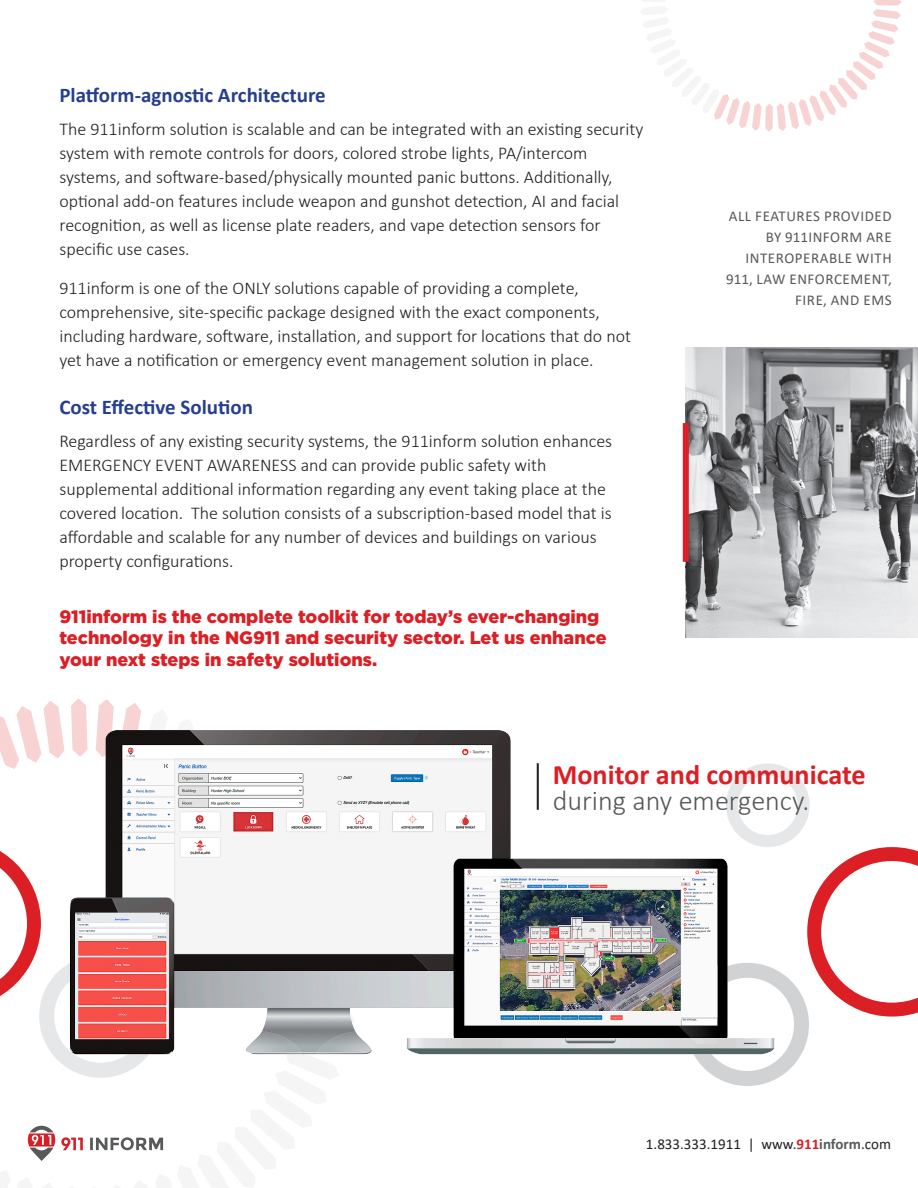
<style>
.page{position:relative;width:918px;height:1188px;background:#fff}
.page>*{position:absolute;margin:0;border:0;box-sizing:border-box;transform-origin:0 0}
.t1{font:700 28.2px "Calibri";color:#db1f25}
.t2{font:300 28.2px "Calibri";color:#57585a}
.t3{font:700 21px "Calibri";color:#253f8e}
.t4{font:300 18px/24px "Calibri";color:#231f20}
.t5{font:900 18px/21.6px "Gotham";color:#db1f25}
.t6{font:15px/21px "Calibri";letter-spacing:.04em;color:#57585a;text-align:right}
.t7{font:15px "Calibri";color:#231f20}
.s1{font-weight:700;color:#db1f25}
.s2{font-weight:700;color:#57585a}
</style>
<div class="page">
<svg style="left:714px;top:0;width:187px;height:132px"></svg>
<svg style="left:807px;top:847px;width:111px;height:170px"></svg>
<div style="left:686px;top:963px;width:123px;height:123px;border:15px solid #d1d2d4;border-radius:50%"></div>
<div style="left:726px;top:763px;width:84px;height:84px;border:12px solid #e6e7e9;border-radius:50%"></div>
<svg style="left:0;top:699px;width:164px;height:462px"></svg>
<img style="left:49px;top:713px;width:726px;height:358px">
<img style="left:686px;top:347px;width:232px;height:291px">
<div style="left:683px;top:423px;width:6px;height:139px;background:#db1f25"></div>
<hr style="left:537px;top:763px;width:2px;height:47px;background:#231f20">
<p class="t3" style="left:59px;top:80px;width:268px">Platform-agnostic Architecture</p>
<p class="t4" style="left:59px;top:117px;width:585px">The 911inform solution is scalable and can be integrated with an existing security system with remote controls for doors, colored strobe lights, PA/intercom systems, and software-based/physically mounted panic buttons. Additionally, optional add-on features include weapon and gunshot detection, AI and facial recognition, as well as license plate readers, and vape detection sensors for specific use cases.</p>
<p class="t4" style="left:59px;top:276px;width:573px">911inform is one of the ONLY solutions capable of providing a complete, comprehensive, site-specific package designed with the exact components, including hardware, software, installation, and support for locations that do not yet have a notification or emergency event management solution in place.</p>
<p class="t3" style="left:59px;top:392px;width:195px">Cost Effective Solution</p>
<p class="t4" style="left:59px;top:429px;width:554px">Regardless of any existing security systems, the 911inform solution enhances EMERGENCY EVENT AWARENESS and can provide public safety with supplemental additional information regarding any event taking place at the covered location. The solution consists of a subscription-based model that is affordable and scalable for any number of devices and buildings on various property configurations.</p>
<p class="t5" style="left:59px;top:605px;width:549px">911inform is the complete toolkit for today’s ever-changing technology in the NG911 and security sector. Let us enhance your next steps in safety solutions.</p>
<p class="t6" style="left:726px;top:205px;width:167px">ALL FEATURES PROVIDED<br>BY 911INFORM ARE<br>INTEROPERABLE WITH<br>911, LAW ENFORCEMENT,<br>FIRE, AND EMS</p>
<p class="t1" style="left:553px;top:755px;width:315px">Monitor and communicate</p>
<p class="t2" style="left:553px;top:783px;width:258px">during any emergency.</p>
<p class="t7" style="left:646px;top:1134px;width:247px">1.833.333.1911 | www.<span class="s1">911</span><span class="s2">inform</span>.com</p>
</div>
